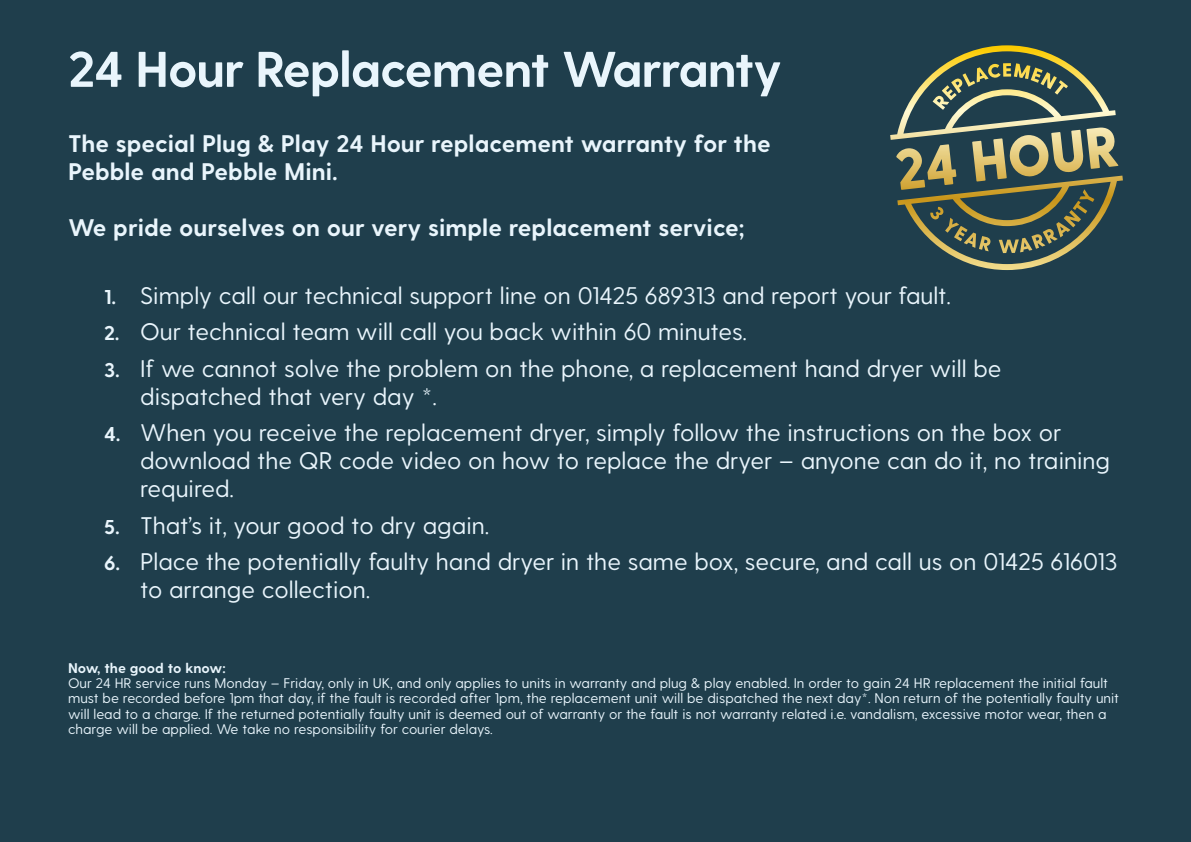
<style>
.page{position:relative;width:1191px;height:842px;background:#1f3e4c}
.page>*{position:absolute;margin:0;border:0;box-sizing:border-box;transform-origin:0 0}
.t1{font:700 50px "Greycliff CF";letter-spacing:-.025em;color:#e9f5fc}
.t2{font:24px/28px "Greycliff CF";color:#e9f5fc}
.t3{font:700 24px/28px "Greycliff CF";color:#e9f5fc}
.t4{font:14px/15.2px "Greycliff CF";color:#e9f5fc}
.t5{font:700 14px "Greycliff CF";color:#e9f5fc}
.s1{font-weight:700;font-size:20px}
</style>
<div class="page">
<svg style="left:890px;top:45px;width:225px;height:95px"></svg>
<h1 class="t1" style="left:68px;top:39px;width:715px">24 Hour Replacement Warranty</h1>
<p class="t3" style="left:68px;top:131px;width:704px">The special Plug &amp; Play 24 Hour replacement warranty for the<br>Pebble and Pebble Mini.</p>
<p class="t3" style="left:68px;top:215px;width:678px">We pride ourselves on our very simple replacement service;</p>
<p class="t2" style="left:104px;top:282px;width:848px"><span class="s1">1.</span> Simply call our technical support line on 01425 689313 and report your fault.</p>
<p class="t2" style="left:104px;top:318px;width:644px"><span class="s1">2.</span> Our technical team will call you back within 60 minutes.</p>
<p class="t2" style="left:140px;top:355px;width:863px;text-indent:-36px"><span class="s1">3.</span> If we cannot solve the problem on the phone, a replacement hand dryer will be dispatched that very day *.</p>
<p class="t2" style="left:140px;top:419px;width:971px;text-indent:-36px"><span class="s1">4.</span> When you receive the replacement dryer, simply follow the instructions on the box or download the QR code video on how to replace the dryer – anyone can do it, no training required.</p>
<p class="t2" style="left:104px;top:512px;width:387px"><span class="s1">5.</span> That’s it, your good to dry again.</p>
<p class="t2" style="left:140px;top:548px;width:979px;text-indent:-36px"><span class="s1">6.</span> Place the potentially faulty hand dryer in the same box, secure, and call us on 01425 616013 to arrange collection.</p>
<p class="t5" style="left:68px;top:660px;width:159px">Now, the good to know:</p>
<p class="t4" style="left:68px;top:676px;width:1052px">Our 24 HR service runs Monday – Friday, only in UK, and only applies to units in warranty and plug &amp; play enabled. In order to gain 24 HR replacement the initial fault must be recorded before 1pm that day, if the fault is recorded after 1pm, the replacement unit will be dispatched the next day*. Non return of the potentially faulty unit will lead to a charge. If the returned potentially faulty unit is deemed out of warranty or the fault is not warranty related i.e. vandalism, excessive motor wear, then a charge will be applied. We take no responsibility for courier delays.</p>
</div>
